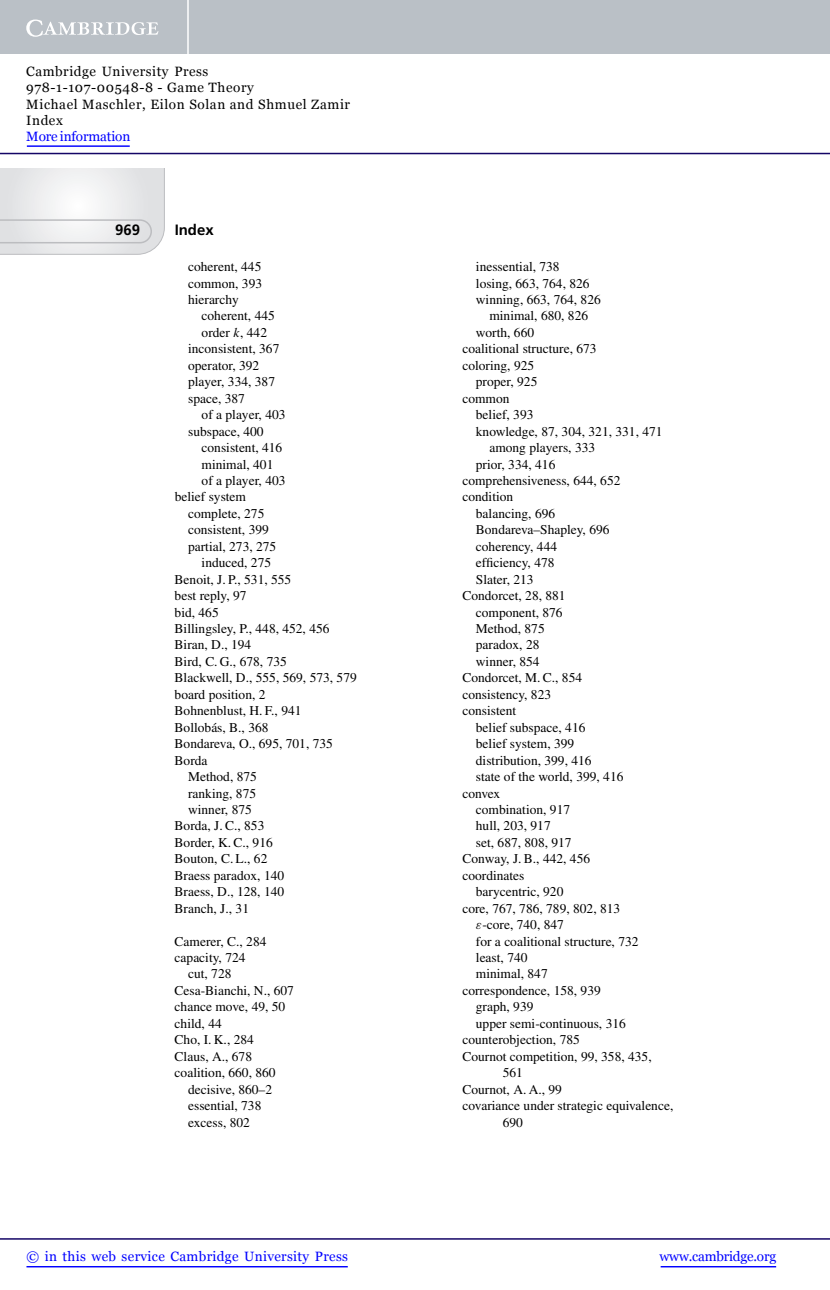
<style>
.page{position:relative;width:830px;height:1290px;background:#fff}
.page>*{position:absolute;margin:0;border:0;box-sizing:border-box;transform-origin:0 0}
.t1{font:700 15px "Frutiger";color:#000}
.t2{font:13.5px/16.5px "Times";color:#000;text-align:justify}
.t3{font:13.5px/16.2px "Georgia";letter-spacing:.045em;color:#000}
.t4{font:13.5px "Georgia";letter-spacing:.025em;color:#00f}
.t5{font:13.5px "Georgia";letter-spacing:-.015em;color:#00f}
.t6{font:13.5px "Georgia";letter-spacing:-.01em;color:#00f}
.s1{font-family:"MTMI"}
</style>
<div class="page">
<svg style="left:0;top:169px;width:165px;height:86px"></svg>
<div style="left:0;top:0;width:829px;height:54px;background:#bac0c6"></div>
<svg style="left:26px;top:20px;width:132px;height:17px"></svg>
<hr style="left:187px;top:0;width:2px;height:54px;background:#fff">
<hr style="left:0;top:153px;width:829px;height:1px;background:#150666">
<hr style="left:27px;top:145px;width:103px;height:2px;background:#00f">
<hr style="left:660px;top:1265px;width:115px;height:2px;background:#00f">
<hr style="left:0;top:1237px;width:829px;height:2px;background:#150666">
<hr style="left:26px;top:1265px;width:321px;height:2px;background:#00f">
<p class="t3" style="left:26px;top:64px;width:325px">Cambridge University Press<br>978-1-107-00548-8 - Game Theory<br>Michael Maschler, Eilon Solan and Shmuel Zamir<br>Index</p>
<p class="t6" style="left:26px;top:128px;width:105px">More information</p>
<p class="t1" style="left:115px;top:224px;width:26px">969</p>
<p class="t1" style="left:174px;top:224px;width:41px">Index</p>
<p class="t2" style="left:188px;top:259px;width:75px">coherent, 445 common, 393 hierarchy</p>
<p class="t2" style="left:201px;top:309px;width:75px">coherent, 445</p>
<p class="t2" style="left:201px;top:325px;width:67px">order <span class="s1">k</span>, 442</p>
<p class="t2" style="left:188px;top:342px;width:93px">inconsistent, 367</p>
<p class="t2" style="left:188px;top:358px;width:73px">operator, 392</p>
<p class="t2" style="left:188px;top:374px;width:88px">player, 334, 387</p>
<p class="t2" style="left:188px;top:391px;width:58px">space, 387</p>
<p class="t2" style="left:201px;top:407px;width:85px">of a player, 403</p>
<p class="t2" style="left:188px;top:424px;width:77px">subspace, 400</p>
<p class="t2" style="left:201px;top:440px;width:82px">consistent, 416</p>
<p class="t2" style="left:201px;top:457px;width:73px">minimal, 401</p>
<p class="t2" style="left:201px;top:473px;width:85px">of a player, 403</p>
<p class="t2" style="left:174px;top:490px;width:73px">belief system</p>
<p class="t2" style="left:188px;top:506px;width:78px">complete, 275</p>
<p class="t2" style="left:188px;top:522px;width:82px">consistent, 399</p>
<p class="t2" style="left:188px;top:539px;width:90px">partial, 273, 275</p>
<p class="t2" style="left:201px;top:555px;width:71px">induced, 275</p>
<p class="t2" style="left:174px;top:572px;width:118px">Benoit, J. P., 531, 555</p>
<p class="t2" style="left:174px;top:588px;width:73px">best reply, 97</p>
<p class="t2" style="left:174px;top:605px;width:46px">bid, 465</p>
<p class="t2" style="left:174px;top:621px;width:156px">Billingsley, P., 448, 452, 456</p>
<p class="t2" style="left:174px;top:638px;width:78px">Biran, D., 194</p>
<p class="t2" style="left:174px;top:654px;width:114px">Bird, C. G., 678, 735</p>
<p class="t2" style="left:174px;top:670px;width:183px">Blackwell, D., 555, 569, 573, 579</p>
<p class="t2" style="left:174px;top:687px;width:92px">board position, 2</p>
<p class="t2" style="left:174px;top:703px;width:128px">Bohnenblust, H. F., 941</p>
<p class="t2" style="left:174px;top:720px;width:95px">Bollobas, B., 368</p>
<p class="t2" style="left:212px;top:720px;width:6px">´</p>
<p class="t2" style="left:174px;top:736px;width:160px">Bondareva, O., 695, 701, 735</p>
<p class="t2" style="left:174px;top:753px;width:34px">Borda</p>
<p class="t2" style="left:188px;top:769px;width:70px">Method, 875</p>
<p class="t2" style="left:188px;top:785px;width:69px">ranking, 875</p>
<p class="t2" style="left:188px;top:802px;width:65px">winner, 875</p>
<p class="t2" style="left:174px;top:818px;width:91px">Borda, J. C., 853</p>
<p class="t2" style="left:174px;top:835px;width:100px">Border, K. C., 916</p>
<p class="t2" style="left:174px;top:851px;width:94px">Bouton, C. L., 62</p>
<p class="t2" style="left:174px;top:868px;width:111px">Braess paradox, 140</p>
<p class="t2" style="left:174px;top:884px;width:111px">Braess, D., 128, 140</p>
<p class="t2" style="left:174px;top:901px;width:76px">Branch, J., 31</p>
<p class="t2" style="left:174px;top:933px;width:93px">Camerer, C., 284</p>
<p class="t2" style="left:174px;top:950px;width:72px">capacity, 724</p>
<p class="t2" style="left:188px;top:966px;width:45px">cut, 728</p>
<p class="t2" style="left:174px;top:983px;width:121px">Cesa-Bianchi, N., 607</p>
<p class="t2" style="left:174px;top:999px;width:112px">chance move, 49, 50</p>
<p class="t2" style="left:174px;top:1016px;width:49px">child, 44</p>
<p class="t2" style="left:174px;top:1032px;width:81px">Cho, I. K., 284</p>
<p class="t2" style="left:174px;top:1048px;width:79px">Claus, A., 678</p>
<p class="t2" style="left:174px;top:1065px;width:102px">coalition, 660, 860</p>
<p class="t2" style="left:188px;top:1081px;width:85px">decisive, 860–2</p>
<p class="t2" style="left:188px;top:1098px;width:75px">essential, 738</p>
<p class="t2" style="left:188px;top:1114px;width:63px">excess, 802</p>
<p class="t2" style="left:475px;top:259px;width:85px">inessential, 738</p>
<p class="t2" style="left:475px;top:276px;width:115px">losing, 663, 764, 826</p>
<p class="t2" style="left:475px;top:292px;width:126px">winning, 663, 764, 826</p>
<p class="t2" style="left:489px;top:309px;width:100px">minimal, 680, 826</p>
<p class="t2" style="left:475px;top:325px;width:60px">worth, 660</p>
<p class="t2" style="left:462px;top:342px;width:136px">coalitional structure, 673</p>
<p class="t2" style="left:462px;top:358px;width:73px">coloring, 925</p>
<p class="t2" style="left:475px;top:375px;width:63px">proper, 925</p>
<p class="t2" style="left:462px;top:391px;width:49px">common</p>
<p class="t2" style="left:475px;top:407px;width:59px">belief, 393</p>
<p class="t2" style="left:475px;top:424px;width:188px">knowledge, 87, 304, 321, 331, 471</p>
<p class="t2" style="left:489px;top:440px;width:107px">among players, 333</p>
<p class="t2" style="left:475px;top:457px;width:81px">prior, 334, 416</p>
<p class="t2" style="left:462px;top:473px;width:159px">comprehensiveness, 644, 652</p>
<p class="t2" style="left:462px;top:490px;width:52px">condition</p>
<p class="t2" style="left:475px;top:506px;width:81px">balancing, 696</p>
<p class="t2" style="left:475px;top:522px;width:135px">Bondareva–Shapley, 696</p>
<p class="t2" style="left:475px;top:539px;width:83px">coherency, 444</p>
<p class="t2" style="left:475px;top:555px;width:80px">efficiency, 478</p>
<p class="t2" style="left:475px;top:572px;width:59px">Slater, 213</p>
<p class="t2" style="left:462px;top:588px;width:105px">Condorcet, 28, 881</p>
<p class="t2" style="left:475px;top:605px;width:88px">component, 876</p>
<p class="t2" style="left:475px;top:621px;width:70px">Method, 875</p>
<p class="t2" style="left:475px;top:638px;width:65px">paradox, 28</p>
<p class="t2" style="left:475px;top:654px;width:65px">winner, 854</p>
<p class="t2" style="left:462px;top:670px;width:121px">Condorcet, M. C., 854</p>
<p class="t2" style="left:462px;top:687px;width:90px">consistency, 823</p>
<p class="t2" style="left:462px;top:703px;width:55px">consistent</p>
<p class="t2" style="left:475px;top:720px;width:111px">belief subspace, 416</p>
<p class="t2" style="left:475px;top:736px;width:100px">belief system, 399</p>
<p class="t2" style="left:475px;top:753px;width:117px">distribution, 399, 416</p>
<p class="t2" style="left:475px;top:769px;width:149px">state of the world, 399, 416</p>
<p class="t2" style="left:462px;top:785px;width:39px">convex</p>
<p class="t2" style="left:475px;top:802px;width:96px">combination, 917</p>
<p class="t2" style="left:475px;top:818px;width:76px">hull, 203, 917</p>
<p class="t2" style="left:475px;top:835px;width:97px">set, 687, 808, 917</p>
<p class="t2" style="left:462px;top:851px;width:129px">Conway, J. B., 442, 456</p>
<p class="t2" style="left:462px;top:868px;width:63px">coordinates</p>
<p class="t2" style="left:475px;top:884px;width:89px">barycentric, 920</p>
<p class="t2" style="left:462px;top:901px;width:159px">core, 767, 786, 789, 802, 813</p>
<p class="t2" style="left:475px;top:917px;width:89px"><span class="s1">ε</span>-core, 740, 847</p>
<p class="t2" style="left:475px;top:933px;width:164px">for a coalitional structure, 732</p>
<p class="t2" style="left:475px;top:950px;width:53px">least, 740</p>
<p class="t2" style="left:475px;top:966px;width:73px">minimal, 847</p>
<p class="t2" style="left:462px;top:983px;width:140px">correspondence, 158, 939</p>
<p class="t2" style="left:475px;top:999px;width:59px">graph, 939</p>
<p class="t2" style="left:475px;top:1016px;width:151px">upper semi-continuous, 316</p>
<p class="t2" style="left:462px;top:1032px;width:119px">counterobjection, 785</p>
<p class="t2" style="left:462px;top:1049px;width:191px">Cournot competition, 99, 358, 435,</p>
<p class="t2" style="left:502px;top:1065px;width:22px">561</p>
<p class="t2" style="left:462px;top:1081px;width:101px">Cournot, A. A., 99</p>
<p class="t2" style="left:462px;top:1098px;width:212px">covariance under strategic equivalence,</p>
<p class="t2" style="left:502px;top:1114px;width:22px">690</p>
<p class="t4" style="left:26px;top:1247px;width:323px">© in this web service Cambridge University Press</p>
<p class="t5" style="left:659px;top:1247px;width:118px">www.cambridge.org</p>
</div>
